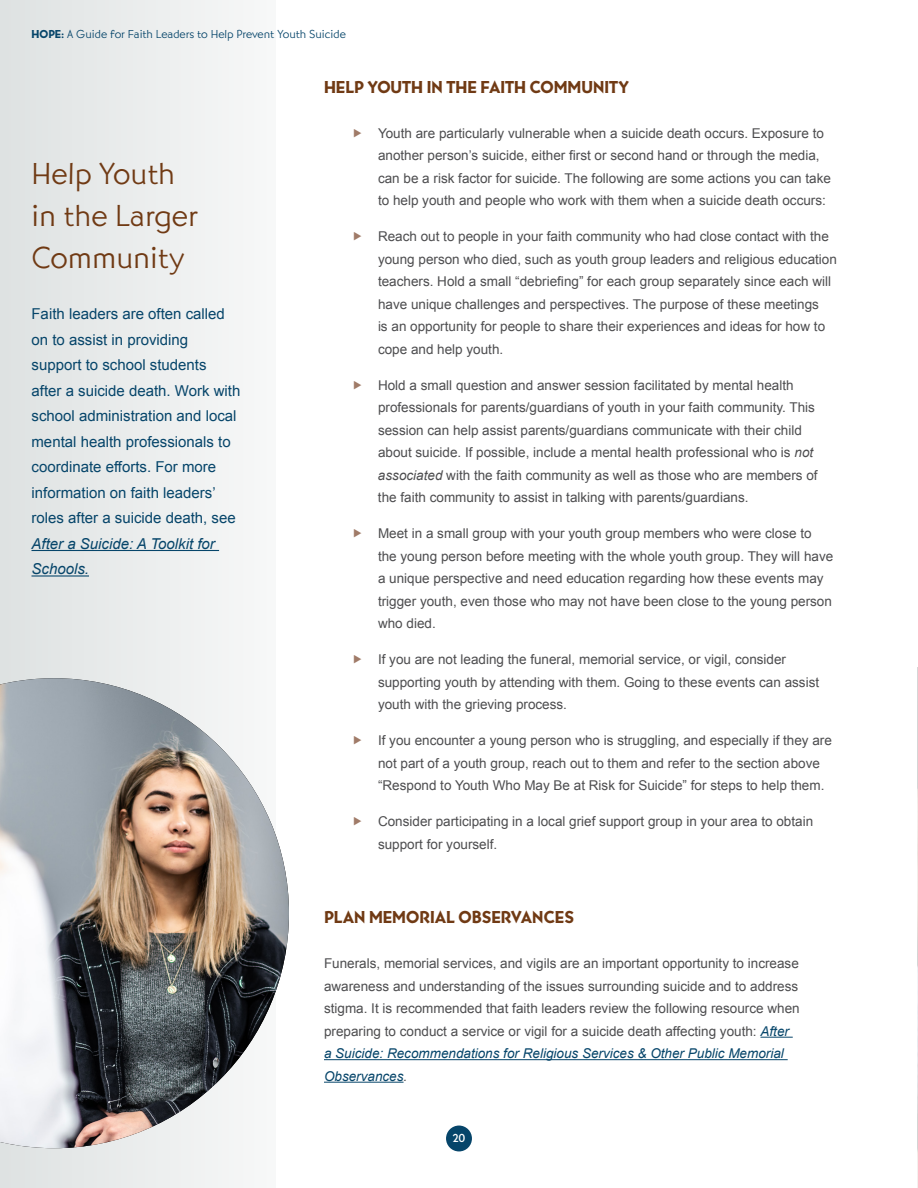
<style>
.page{position:relative;width:918px;height:1188px;background:#fff}
.page>*{position:absolute;margin:0;border:0;box-sizing:border-box;transform-origin:0 0}
.t1{font:300 31.5px/42px "Bernhard Got URW";color:#703a14}
.H3_-_Brown_Text{font:18px "Bernhard Got URW Hea";color:#703a14}
.Body_Text{font:15px/25.5px "Arial";color:#06456a}
.Body_Text-2{font:13.5px/22.5px "Arial";color:#4d4d4f}
.t2{font:300 12px "Bernhard Got URW";color:#06456a}
.t3{font:500 12px "Bernhard Got URW";color:#fff}
.s1{font-family:"Bernhard Got URW Hea";font-weight:400}
.s2{font-style:italic}
.s3{font-style:italic;color:#06456a}
</style>
<div class="page">
<hr style="left:761px;top:1037px;width:32px;height:1px;background:#06456a">
<hr style="left:324px;top:1059px;width:464px;height:1px;background:#06456a">
<hr style="left:324px;top:1082px;width:80px;height:1px;background:#06456a">
<div style="left:0;top:0;width:276px;height:1188px;background:#ebeded"></div>
<img style="left:0;top:678px;width:289px;height:470px">
<hr style="left:32px;top:550px;width:187px;height:1px;background:#06456a">
<hr style="left:32px;top:575px;width:57px;height:2px;background:#06456a">
<img style="left:917px;top:667px;width:1px;height:521px">
<div style="left:446px;top:1126px;width:26px;height:25px;background:#06456a;border-radius:50%"></div>
<p class="t2" style="left:32px;top:26px;width:316px"><span class="s1">HOPE:</span> A Guide for Faith Leaders to Help Prevent Youth Suicide</p>
<p class="t1" style="left:32px;top:153px;width:168px">Help Youth in the Larger<br>Community</p>
<p class="Body_Text" style="left:32px;top:302px;width:210px">Faith leaders are often called on to assist in providing support to school students<br>after a suicide death. Work with school administration and local mental health professionals to coordinate efforts. For more information on faith leaders’ roles after a suicide death, see<br><span class="s2">After a Suicide: A Toolkit for<br>Schools.</span></p>
<h3 class="H3_-_Brown_Text" style="left:324px;top:77px;width:307px">HELP YOUTH IN THE FAITH COMMUNITY</h3>
<p class="Body_Text-2" style="left:378px;top:122px;width:454px">Youth are particularly vulnerable when a suicide death occurs. Exposure to another person’s suicide, either first or second hand or through the media, can be a risk factor for suicide. The following are some actions you can take to help youth and people who work with them when a suicide death occurs:</p>
<p class="Body_Text-2" style="left:378px;top:225px;width:460px">Reach out to people in your faith community who had close contact with the young person who died, such as youth group leaders and religious education teachers. Hold a small “debriefing” for each group separately since each will have unique challenges and perspectives. The purpose of these meetings<br>is an opportunity for people to share their experiences and ideas for how to cope and help youth.</p>
<p class="Body_Text-2" style="left:378px;top:374px;width:441px">Hold a small question and answer session facilitated by mental health professionals for parents/guardians of youth in your faith community. This session can help assist parents/guardians communicate with their child about suicide. If possible, include a mental health professional who is <span class="s2">not associated</span> with the faith community as well as those who are members of the faith community to assist in talking with parents/guardians.</p>
<p class="Body_Text-2" style="left:378px;top:522px;width:457px">Meet in a small group with your youth group members who were close to the young person before meeting with the whole youth group. They will have a unique perspective and need education regarding how these events may trigger youth, even those who may not have been close to the young person who died.</p>
<p class="Body_Text-2" style="left:378px;top:648px;width:443px">If you are not leading the funeral, memorial service, or vigil, consider supporting youth by attending with them. Going to these events can assist youth with the grieving process.</p>
<p class="Body_Text-2" style="left:378px;top:729px;width:455px">If you encounter a young person who is struggling, and especially if they are not part of a youth group, reach out to them and refer to the section above “Respond to Youth Who May Be at Risk for Suicide” for steps to help them.</p>
<p class="Body_Text-2" style="left:378px;top:810px;width:437px">Consider participating in a local grief support group in your area to obtain support for yourself.</p>
<h3 class="H3_-_Brown_Text" style="left:324px;top:906px;width:252px">PLAN MEMORIAL OBSERVANCES</h3>
<p class="Body_Text-2" style="left:324px;top:952px;width:477px">Funerals, memorial services, and vigils are an important opportunity to increase awareness and understanding of the issues surrounding suicide and to address stigma. It is recommended that faith leaders review the following resource when preparing to conduct a service or vigil for a suicide death affecting youth: <span class="s3">After a Suicide: Recommendations for Religious Services &amp; Other Public Memorial Observances</span><span class="s2">.</span></p>
<p class="t3" style="left:453px;top:1131px;width:14px">20</p>
</div>
